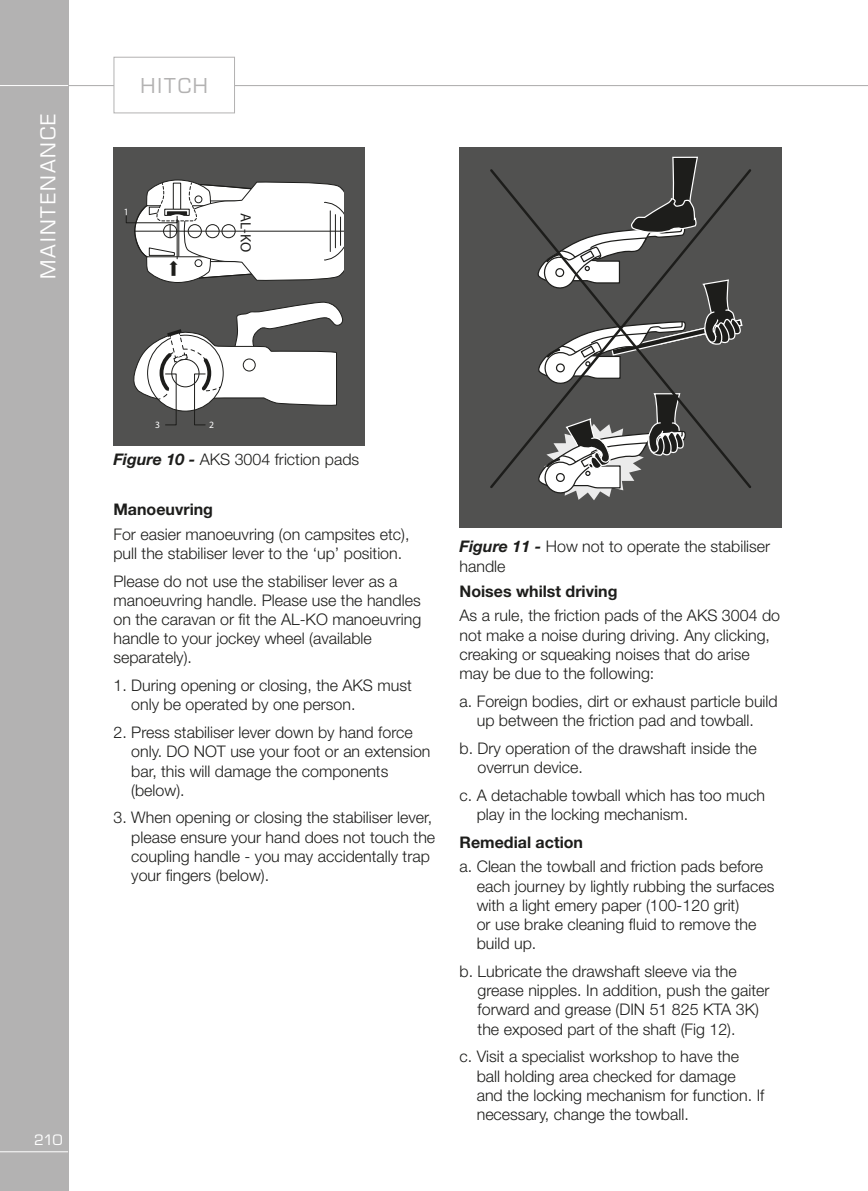
<style>
.page{position:relative;width:868px;height:1191px;background:#fff}
.page>*{position:absolute;margin:0;border:0;box-sizing:border-box;transform-origin:0 0}
.t1{font:20px "Eurostile";letter-spacing:.1em;color:#fff}
.t2{font:20px "Eurostile";letter-spacing:.1em;color:#b3b2b2}
.t3{font:300 16px/19.2px "Helvetica Neue";color:#1d1d1b}
.t4{font:700 16px "Helvetica Neue";color:#1d1d1b}
.t5{font:700 condensed 14.8px "Helvetica Com";color:#1d1d1b}
.t6{font:14px "Eurostile";color:#fff}
.t7{font:700 condensed 9.6px "Helvetica Com";color:#fff}
.s1{font-weight:700;font-style:italic}
</style>
<div class="page">
<hr style="left:0;top:85px;width:867px;height:1px;background:#b3b2b2">
<div style="left:0;top:0;width:68px;height:1191px;background:#b3b2b2"></div>
<hr style="left:0;top:1151px;width:68px;height:1px;background:#fff">
<hr style="left:0;top:85px;width:68px;height:1px;background:#fff">
<div style="left:114px;top:57px;width:120px;height:56px;background:#fff"></div>
<div style="left:113px;top:57px;width:122px;height:56px;border:1px solid #b3b2b2"></div>
<div style="left:113px;top:147px;width:251px;height:299px;background:#515150"></div>
<svg style="left:133px;top:301px;width:210px;height:105px"></svg>
<div style="left:194px;top:373px;width:12px;height:52px;border:1px solid #1d1d1b"></div>
<div style="left:165px;top:373px;width:12px;height:52px;border:1px solid #1d1d1b"></div>
<div style="left:126px;top:216px;width:51px;height:7px;border:1px solid #1d1d1b"></div>
<div style="left:459px;top:147px;width:322px;height:380px;background:#515150"></div>
<svg style="left:551px;top:157px;width:147px;height:343px"></svg>
<svg style="left:490px;top:167px;width:261px;height:323px"></svg>
<svg style="left:134px;top:179px;width:209px;height:104px;background:#d6d6d6"></svg>
<p class="t1" style="left:36px;top:279px;width:167px;rotate:-90deg">MAINTENANCE</p>
<p class="t2" style="left:140px;top:74px;width:69px">HITCH</p>
<p class="t7" style="left:124px;top:205px;width:6px">1</p>
<p class="t5" style="left:255px;top:213px;width:40px;rotate:90deg">AL-KO</p>
<p class="t6" style="left:34px;top:1131px;width:30px">210</p>
<p class="t7" style="left:155px;top:419px;width:6px">3</p>
<p class="t7" style="left:209px;top:419px;width:6px">2</p>
<p class="t3" style="left:113px;top:449px;width:247px"><span class="s1">Figure 10 -</span> AKS 3004 friction pads</p>
<p class="t4" style="left:113px;top:499px;width:101px">Manoeuvring</p>
<p class="t3" style="left:113px;top:524px;width:297px">For easier manoeuvring (on campsites etc), pull the stabiliser lever to the ‘up’ position.</p>
<p class="t3" style="left:113px;top:571px;width:309px">Please do not use the stabiliser lever as a manoeuvring handle. Please use the handles on the caravan or fit the AL-KO manoeuvring handle to your jockey wheel (available separately).</p>
<p class="t3" style="left:131px;top:675px;width:282px;text-indent:-18px">1. During opening or closing, the AKS must only be operated by one person.</p>
<p class="t3" style="left:131px;top:722px;width:301px;text-indent:-18px">2. Press stabiliser lever down by hand force only. DO NOT use your foot or an extension bar, this will damage the components (below).</p>
<p class="t3" style="left:131px;top:807px;width:305px;text-indent:-18px">3. When opening or closing the stabiliser lever, please ensure your hand does not touch the coupling handle - you may accidentally trap your fingers (below).</p>
<p class="t3" style="left:459px;top:537px;width:312px"><span class="s1">Figure 11 -</span> How not to operate the stabiliser handle</p>
<p class="t4" style="left:459px;top:581px;width:159px">Noises whilst driving</p>
<p class="t3" style="left:459px;top:606px;width:322px">As a rule, the friction pads of the AKS 3004 do not make a noise during driving. Any clicking, creaking or squeaking noises that do arise may be due to the following:</p>
<p class="t3" style="left:459px;top:691px;width:320px;text-align:center">a. Foreign bodies, dirt or exhaust particle build up between the friction pad and towball.</p>
<p class="t3" style="left:477px;top:738px;width:280px;text-indent:-18px">b. Dry operation of the drawshaft inside the overrun device.</p>
<p class="t3" style="left:476px;top:785px;width:290px;text-indent:-17px">c. A detachable towball which has too much play in the locking mechanism.</p>
<p class="t4" style="left:459px;top:832px;width:125px">Remedial action</p>
<p class="t3" style="left:476px;top:856px;width:299px;text-indent:-17px">a. Clean the towball and friction pads before each journey by lightly rubbing the surfaces with a light emery paper (100-120 grit)<br>or use brake cleaning fluid to remove the build up.</p>
<p class="t3" style="left:477px;top:961px;width:293px;text-indent:-18px">b. Lubricate the drawshaft sleeve via the grease nipples. In addition, push the gaiter forward and grease (DIN 51 825 KTA 3K) the exposed part of the shaft (Fig 12).</p>
<p class="t3" style="left:476px;top:1046px;width:289px;text-indent:-17px">c. Visit a specialist workshop to have the ball holding area checked for damage and the locking mechanism for function. If necessary, change the towball.</p>
</div>
